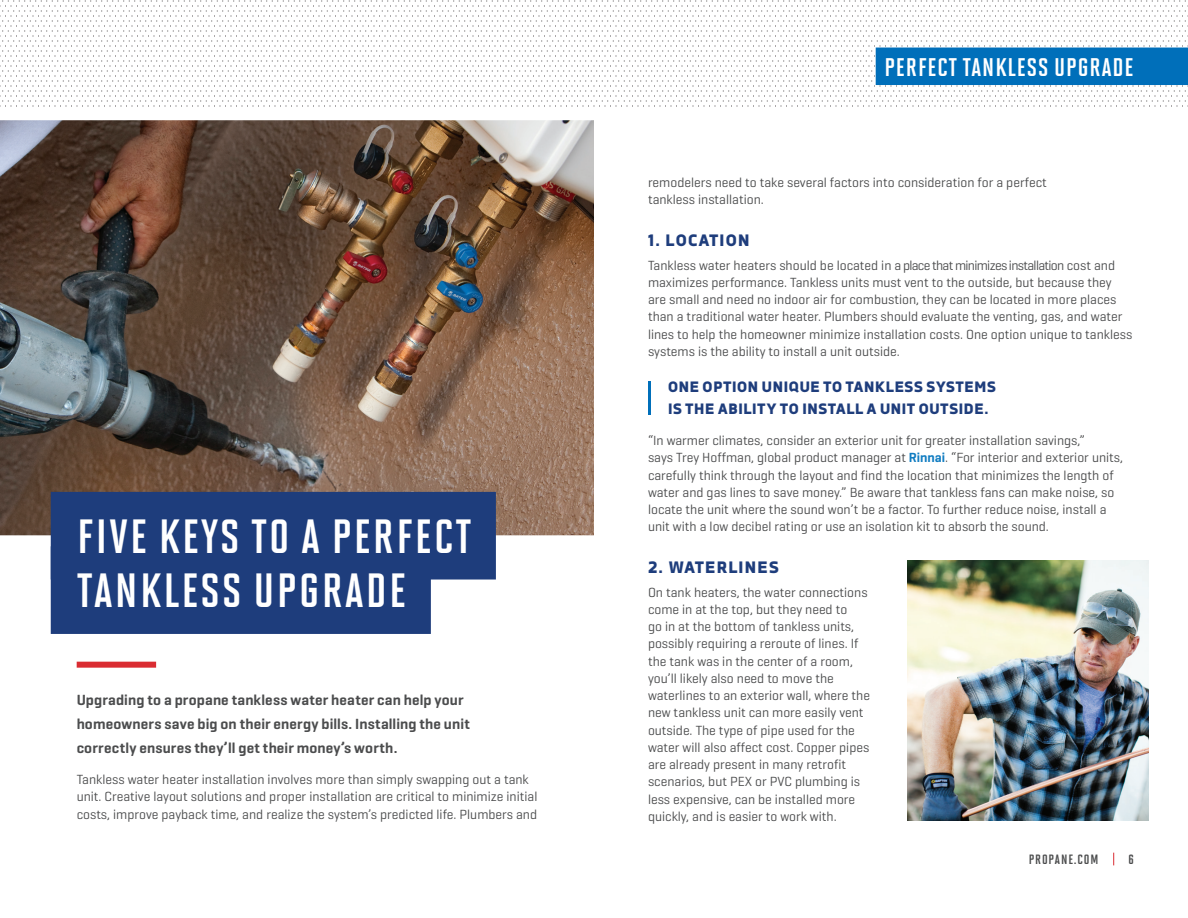
<style>
.page{position:relative;width:1188px;height:918px;background:#fff}
.page>*{position:absolute;margin:0;border:0;box-sizing:border-box;transform-origin:0 0}
.t1{font:700 48px/54.4px "Solano Gothic Sc Pro";letter-spacing:.05em;color:#fff}
.t2{font:700 25.5px "Solano Gothic Sc Pro";letter-spacing:.04em;color:#fff}
.t3{font:800 16.5px "Decima Nova";letter-spacing:.04em;color:#1e3d7c}
.t4{font:600 15px/24px "Geogrotesque";letter-spacing:.01em;color:#4b4c4d}
.t5{font:800 15px/22.5px "Decima Nova";letter-spacing:.005em;color:#1e3d7c}
.t6{font:13.5px/17.2px "Geogrotesque";color:#4b4c4d}
.t7{font:13.5px "Solano Gothic Sc Pro Bd SC";letter-spacing:.065em;color:#4b4c4d}
.t8{font:700 13.5px "Solano Gothic Sc Pro";color:#4b4c4d}
.s1{font-weight:600;color:#107cc1}
</style>
<div class="page">
<svg style="left:0;top:0;width:1188px;height:107px"></svg>
<svg style="left:1113px;top:853px;width:1px;height:12px"></svg>
<img style="left:0;top:120px;width:594px;height:429px">
<img style="left:907px;top:561px;width:241px;height:260px">
<div style="left:77px;top:662px;width:79px;height:6px;background:#da2c32"></div>
<div style="left:51px;top:492px;width:445px;height:88px;background:#1e3d7c"></div>
<div style="left:51px;top:546px;width:380px;height:88px;background:#1e3d7c"></div>
<hr style="left:648px;top:381px;width:3px;height:34px;background:#006fba">
<div style="left:876px;top:48px;width:312px;height:37px;background:#006fba"></div>
<h1 class="t1" style="left:77px;top:509px;width:395px">FIVE KEYS TO A PERFECT<br>TANKLESS UPGRADE</h1>
<p class="t4" style="left:77px;top:688px;width:395px">Upgrading to a propane tankless water heater can help your homeowners save big on their energy bills. Installing the unit correctly ensures they’ll get their money’s worth.</p>
<p class="t6" style="left:77px;top:771px;width:462px">Tankless water heater installation involves more than simply swapping out a tank unit. Creative layout solutions and proper installation are critical to minimize initial costs, improve payback time, and realize the system’s predicted life. Plumbers and</p>
<h2 class="t2" style="left:885px;top:53px;width:250px">PERFECT TANKLESS UPGRADE</h2>
<p class="t6" style="left:648px;top:173px;width:400px">remodelers need to take several factors into consideration for a perfect tankless installation.</p>
<p class="t3" style="left:648px;top:230px;width:103px">1. LOCATION</p>
<p class="t6" style="left:648px;top:256px;width:486px">Tankless water heaters should be located in a place that minimizes installation cost and maximizes performance. Tankless units must vent to the outside, but because they are small and need no indoor air for combustion, they can be located in more places than a traditional water heater. Plumbers should evaluate the venting, gas, and water lines to help the homeowner minimize installation costs. One option unique to tankless systems is the ability to install a unit outside.</p>
<p class="t5" style="left:668px;top:375px;width:330px">ONE OPTION UNIQUE TO TANKLESS SYSTEMS<br>IS THE ABILITY TO INSTALL A UNIT OUTSIDE.</p>
<p class="t6" style="left:648px;top:431px;width:477px">“In warmer climates, consider an exterior unit for greater installation savings,”<br>says Trey Hoffman, global product manager at <span class="s1">Rinnai</span>. “For interior and exterior units, carefully think through the layout and find the location that minimizes the length of water and gas lines to save money.” Be aware that tankless fans can make noise, so locate the unit where the sound won’t be a factor. To further reduce noise, install a unit with a low decibel rating or use an isolation kit to absorb the sound.</p>
<p class="t3" style="left:648px;top:557px;width:133px">2. WATERLINES</p>
<p class="t6" style="left:648px;top:583px;width:224px">On tank heaters, the water connections come in at the top, but they need to<br>go in at the bottom of tankless units, possibly requiring a reroute of lines. If the tank was in the center of a room, you’ll likely also need to move the waterlines to an exterior wall, where the new tankless unit can more easily vent outside. The type of pipe used for the water will also affect cost. Copper pipes are already present in many retrofit scenarios, but PEX or PVC plumbing is less expensive, can be installed more quickly, and is easier to work with.</p>
<p class="t7" style="left:1029px;top:852px;width:71px">PROPANE.COM</p>
<p class="t8" style="left:1129px;top:852px;width:7px">6</p>
</div>
